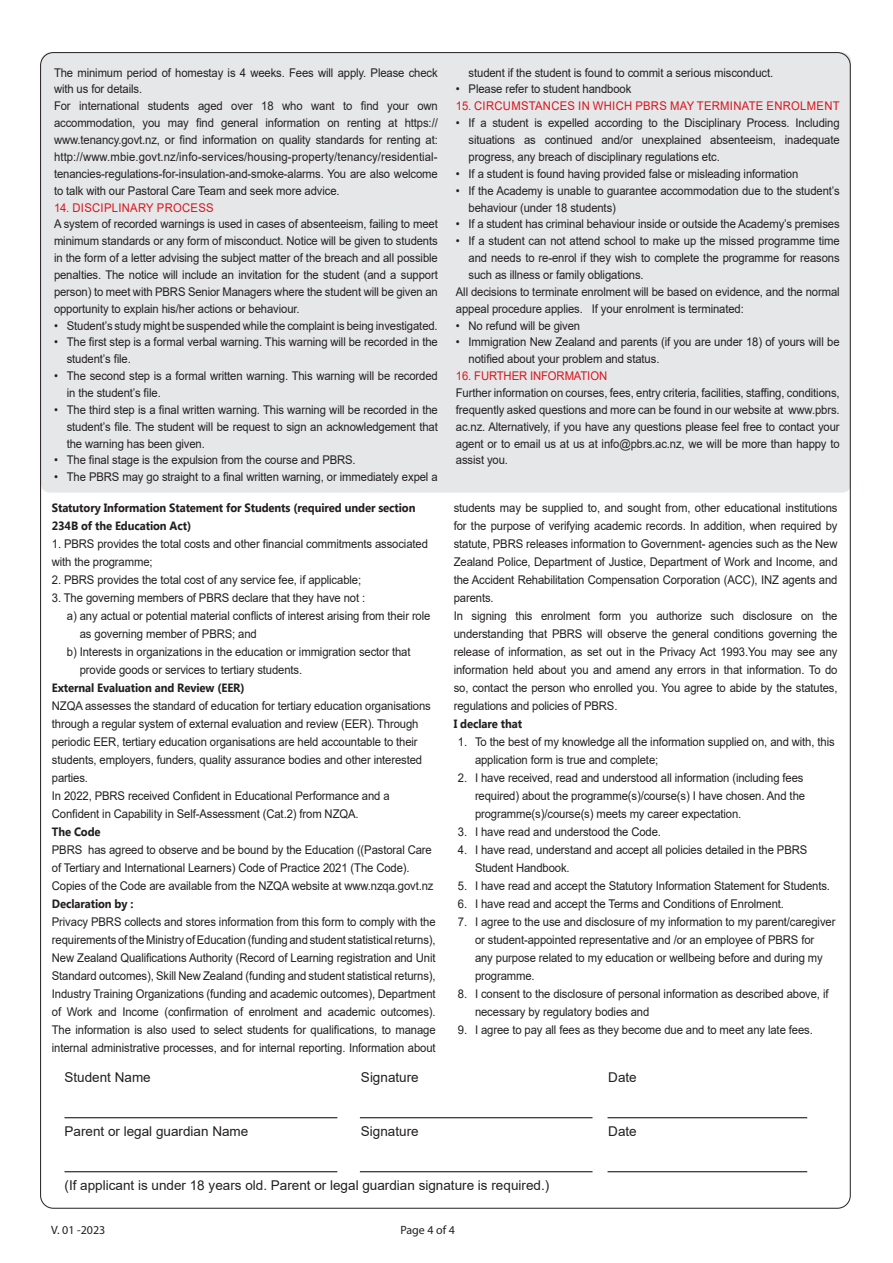
<style>
.page{position:relative;width:893px;height:1263px;background:#fff}
.page>*{position:absolute;margin:0;border:0;box-sizing:border-box;transform-origin:0 0}
.t1{font:13.5px "Arial";color:#231f20}
.t2{font:12px/18px "Arial";letter-spacing:-.01em;color:#231f20;scale:.94 1}
.t3{font:700 12px/18px "Microsoft Tai Le";letter-spacing:-.01em;color:#231f20;scale:.94 1}
.t4{font:12px "Arial";letter-spacing:.025em;color:#d7171f;scale:.94 1}
.t5{font:12px "Arial";letter-spacing:-.01em;color:#d7171f;scale:.94 1}
.t6{font:12px "Myriad Pro";color:#231f20}
</style>
<div class="page">
<div style="left:41px;top:52px;width:810px;height:441px;background:#e6e7e9;border-radius:9px"></div>
<hr style="left:64px;top:1117px;width:273px;height:1px;background:#000">
<hr style="left:360px;top:1117px;width:232px;height:1px;background:#000">
<hr style="left:607px;top:1117px;width:200px;height:1px;background:#000">
<hr style="left:64px;top:1171px;width:273px;height:1px;background:#000">
<hr style="left:360px;top:1171px;width:232px;height:1px;background:#000">
<hr style="left:607px;top:1171px;width:200px;height:1px;background:#000">
<p class="t2" style="left:54px;top:64px;width:410px;line-height:16.8px">The minimum period of homestay is 4 weeks. Fees will apply. Please check with us for details.<br>For international students aged over 18 who want to find your own accommodation, you may find general information on renting at https:// www.tenancy.govt.nz, or find information on quality standards for renting at: http://www.mbie.govt.nz/info-services/housing-property/tenancy/residential&shy;tenancies-regulations-for-insulation-and-smoke-alarms. You are also welcome to talk with our Pastoral Care Team and seek more advice.</p>
<p class="t4" style="left:54px;top:199px;width:171px">14. DISCIPLINARY PROCESS</p>
<p class="t2" style="left:54px;top:216px;width:410px;line-height:16.8px;text-align:justify">A system of recorded warnings is used in cases of absenteeism, failing to meet minimum standards or any form of misconduct. Notice will be given to students in the form of a letter advising the subject matter of the breach and all possible penalties. The notice will include an invitation for the student (and a support person) to meet with PBRS Senior Managers where the student will be given an opportunity to explain his/her actions or behaviour.</p>
<p class="t2" style="left:54px;top:316px;width:410px">• Student’s study might be suspended while the complaint is being investigated.</p>
<p class="t2" style="left:67px;top:334px;width:396px;line-height:16.8px;text-indent:-13px">• The first step is a formal verbal warning. This warning will be recorded in the student’s file.</p>
<p class="t2" style="left:67px;top:367px;width:396px;line-height:16.8px;text-indent:-13px">• The second step is a formal written warning. This warning will be recorded in the student’s file.</p>
<p class="t2" style="left:67px;top:401px;width:396px;line-height:16.8px;text-align:justify;text-indent:-13px">• The third step is a final written warning. This warning will be recorded in the student’s file. The student will be request to sign an acknowledgement that the warning has been given.</p>
<p class="t2" style="left:54px;top:451px;width:322px">• The final stage is the expulsion from the course and PBRS.</p>
<p class="t2" style="left:54px;top:468px;width:410px">• The PBRS may go straight to a final written warning, or immediately expel a</p>
<p class="t3" style="left:52px;top:499px;width:388px">Statutory Information Statement for Students (required under section<br>234B of the Education Act)</p>
<p class="t2" style="left:52px;top:535px;width:402px">1. PBRS provides the total costs and other financial commitments associated with the programme;</p>
<p class="t2" style="left:52px;top:571px;width:331px">2. PBRS provides the total cost of any service fee, if applicable;</p>
<p class="t2" style="left:52px;top:589px;width:335px">3. The governing members of PBRS declare that they have not :</p>
<p class="t2" style="left:67px;top:607px;width:388px">a) any actual or potential material conflicts of interest arising from their role</p>
<p class="t2" style="left:80px;top:625px;width:190px">as governing member of PBRS; and</p>
<p class="t2" style="left:67px;top:643px;width:367px">b) Interests in organizations in the education or immigration sector that</p>
<p class="t2" style="left:80px;top:661px;width:238px">provide goods or services to tertiary students.</p>
<p class="t3" style="left:52px;top:679px;width:207px">External Evaluation and Review (EER)</p>
<p class="t2" style="left:52px;top:697px;width:405px">NZQA assesses the standard of education for tertiary education organisations through a regular system of external evaluation and review (EER). Through periodic EER, tertiary education organisations are held accountable to their students, employers, funders, quality assurance bodies and other interested parties.<br>In 2022, PBRS received Confident in Educational Performance and a Confident in Capability in Self-Assessment (Cat.2) from NZQA.</p>
<p class="t3" style="left:52px;top:823px;width:53px">The Code</p>
<p class="t2" style="left:52px;top:841px;width:408px">PBRS has agreed to observe and be bound by the Education ((Pastoral Care of Tertiary and International Learners) Code of Practice 2021 (The Code).<br>Copies of the Code are available from the NZQA website at www.nzqa.govt.nz</p>
<p class="t3" style="left:52px;top:895px;width:88px">Declaration by :</p>
<p class="t2" style="left:52px;top:913px;width:410px;text-align:justify">Privacy PBRS collects and stores information from this form to comply with the requirements of the Ministry of Education (funding and student statistical returns), New Zealand Qualifications Authority (Record of Learning registration and Unit Standard outcomes), Skill New Zealand (funding and student statistical returns), Industry Training Organizations (funding and academic outcomes), Department of Work and Income (confirmation of enrolment and academic outcomes).<br>The information is also used to select students for qualifications, to manage internal administrative processes, and for internal reporting. Information about</p>
<p class="t2" style="left:469px;top:63px;width:326px">student if the student is found to commit a serious misconduct.</p>
<p class="t2" style="left:456px;top:80px;width:188px">• Please refer to student handbook</p>
<p class="t4" style="left:456px;top:98px;width:410px">15. CIRCUMSTANCES IN WHICH PBRS MAY TERMINATE ENROLMENT</p>
<p class="t2" style="left:469px;top:114px;width:396px;line-height:16.8px;text-align:justify;text-indent:-13px">• If a student is expelled according to the Disciplinary Process. Including situations as continued and/or unexplained absenteeism, inadequate progress, any breach of disciplinary regulations etc.</p>
<p class="t2" style="left:456px;top:164px;width:366px">• If a student is found having provided false or misleading information</p>
<p class="t2" style="left:469px;top:182px;width:396px;line-height:16.8px;text-indent:-13px">• If the Academy is unable to guarantee accommodation due to the student’s behaviour (under 18 students)</p>
<p class="t2" style="left:456px;top:215px;width:410px">• If a student has criminal behaviour inside or outside the Academy’s premises</p>
<p class="t2" style="left:456px;top:232px;width:410px">• If a student can not attend school to make up the missed programme time</p>
<p class="t2" style="left:469px;top:249px;width:396px">and needs to re-enrol if they wish to complete the programme for reasons</p>
<p class="t2" style="left:469px;top:266px;width:188px">such as illness or family obligations.</p>
<p class="t2" style="left:456px;top:282px;width:410px">All decisions to terminate enrolment will be based on evidence, and the normal</p>
<p class="t2" style="left:456px;top:299px;width:308px">appeal procedure applies. If your enrolment is terminated:</p>
<p class="t2" style="left:456px;top:316px;width:134px">• No refund will be given</p>
<p class="t2" style="left:469px;top:334px;width:396px;line-height:16.8px;text-indent:-13px">• Immigration New Zealand and parents (if you are under 18) of yours will be notified about your problem and status.</p>
<p class="t5" style="left:456px;top:368px;width:162px">16. FURTHER INFORMATION</p>
<p class="t2" style="left:456px;top:384px;width:410px;line-height:16.8px;text-align:justify">Further information on courses, fees, entry criteria, facilities, staffing, conditions, frequently asked questions and more can be found in our website at www.pbrs. ac.nz. Alternatively, if you have any questions please feel free to contact your agent or to email us at us at info@pbrs.ac.nz, we will be more than happy to assist you.</p>
<p class="t2" style="left:454px;top:498px;width:410px">students may be supplied to, and sought from, other educational institutions for the purpose of verifying academic records. In addition, when required by statute, PBRS releases information to Government- agencies such as the New Zealand Police, Department of Justice, Department of Work and Income, and the Accident Rehabilitation Compensation Corporation (ACC), INZ agents and parents.<br>In signing this enrolment form you authorize such disclosure on the understanding that PBRS will observe the general conditions governing the release of information, as set out in the Privacy Act 1993.You may see any information held about you and amend any errors in that information. To do so, contact the person who enrolled you. You agree to abide by the statutes, regulations and policies of PBRS.</p>
<p class="t3" style="left:454px;top:715px;width:74px">I declare that</p>
<p class="t2" style="left:475px;top:732px;width:384px;text-indent:-17px">1. To the best of my knowledge all the information supplied on, and with, this application form is true and complete;</p>
<p class="t2" style="left:475px;top:768px;width:353px;text-indent:-17px">2. I have received, read and understood all information (including fees required) about the programme(s)/course(s) I have chosen. And the programme(s)/course(s) meets my career expectation.</p>
<p class="t2" style="left:458px;top:822px;width:218px">3. I have read and understood the Code.</p>
<p class="t2" style="left:475px;top:840px;width:355px;text-indent:-17px">4. I have read, understand and accept all policies detailed in the PBRS<br>Student Handbook.</p>
<p class="t2" style="left:458px;top:876px;width:397px">5. I have read and accept the Statutory Information Statement for Students.</p>
<p class="t2" style="left:458px;top:894px;width:348px">6. I have read and accept the Terms and Conditions of Enrolment.</p>
<p class="t2" style="left:475px;top:912px;width:385px;text-indent:-17px">7. I agree to the use and disclosure of my information to my parent/caregiver or student-appointed representative and /or an employee of PBRS for<br>any purpose related to my education or wellbeing before and during my programme.</p>
<p class="t2" style="left:475px;top:984px;width:378px;text-indent:-17px">8. I consent to the disclosure of personal information as described above, if necessary by regulatory bodies and</p>
<p class="t2" style="left:458px;top:1020px;width:379px">9. I agree to pay all fees as they become due and to meet any late fees.</p>
<p class="t1" style="left:64px;top:1068px;width:88px">Student Name</p>
<p class="t1" style="left:361px;top:1068px;width:59px">Signature</p>
<p class="t1" style="left:608px;top:1068px;width:30px">Date</p>
<p class="t1" style="left:64px;top:1122px;width:185px">Parent or legal guardian Name</p>
<p class="t1" style="left:361px;top:1122px;width:59px">Signature</p>
<p class="t1" style="left:608px;top:1122px;width:30px">Date</p>
<p class="t1" style="left:64px;top:1176px;width:486px">(If applicant is under 18 years old. Parent or legal guardian signature is required.)</p>
<p class="t6" style="left:51px;top:1223px;width:56px">V. 01 -2023</p>
<p class="t6" style="left:400px;top:1223px;width:56px">Page 4 of 4</p>
</div>
